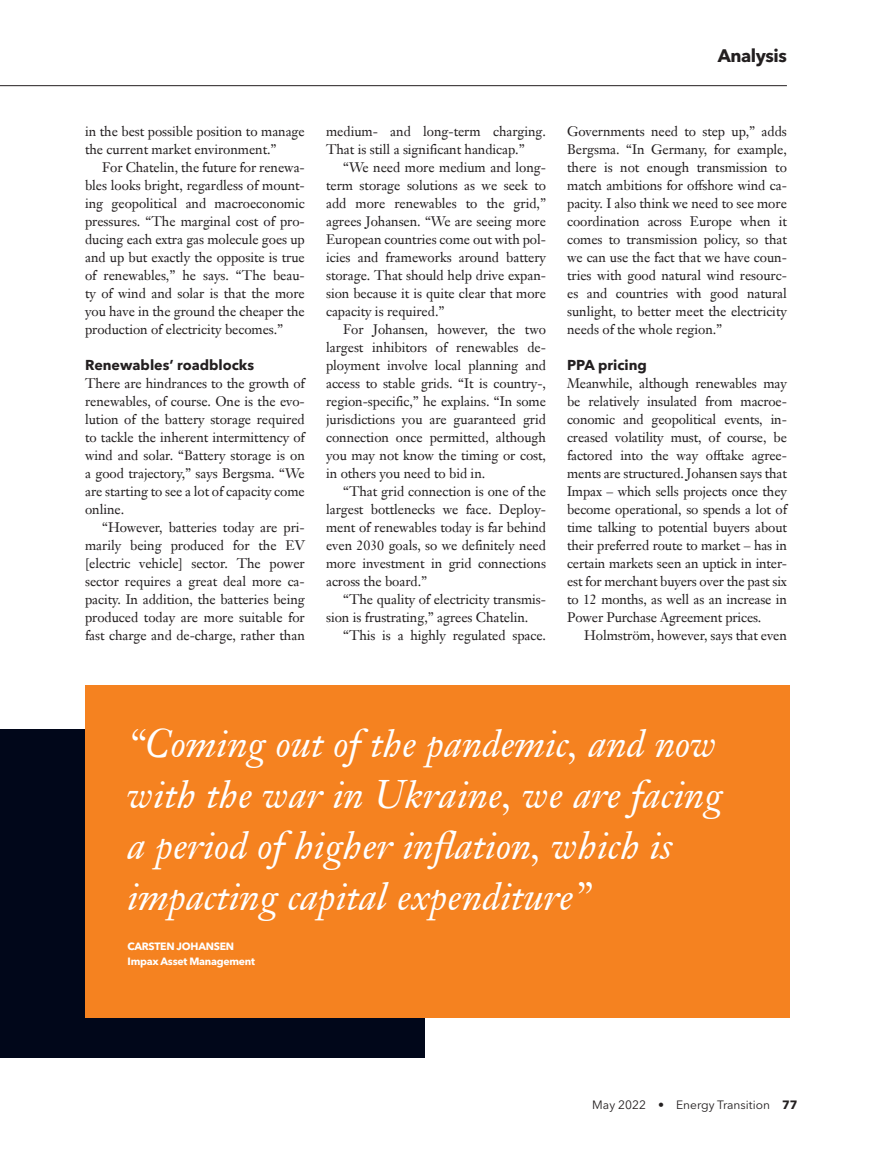
<style>
.page{position:relative;width:872px;height:1149px;background:#fff}
.page>*{position:absolute;margin:0;border:0;box-sizing:border-box;transform-origin:0 0}
.J2_Analysis_Quote_la{font:italic 39px/51px "Janson Text LT Pro";color:#fff}
.t1{font:700 18px "Avenir Next LT Pro";letter-spacing:-.025em;color:#231f20}
.I_Analysis_Crosshead{font:700 14.25px "Avenir Next LT Pro";color:#231f20}
.G__Analysis_Body_Ind{font:13.5px/18px "Janson Text LT Pro";letter-spacing:-.005em;color:#231f20;text-align:justify}
.F_Analysis_Body_NO_i{font:13.5px/18px "Janson Text LT Pro";letter-spacing:-.01em;color:#231f20;text-align:justify}
.t2{font:12px "Avenir Next LT Pro";color:#231f20}
.M_Analysis_quote_Com{font:700 10.5px "Avenir Next LT Pro";letter-spacing:-.025em;color:#fff}
.K_Analysis_quote_nam{font:700 10.5px "Avenir Next LT Pro";letter-spacing:-.025em;color:#fff}
.s1{font-weight:700}
</style>
<div class="page">
<hr style="left:0;top:85px;width:787px;height:1px;background:#231f20">
<div style="left:0;top:729px;width:424px;height:328px;background:#01071a"></div>
<div style="left:85px;top:684px;width:704px;height:333px;background:#f58220"></div>
<h2 class="t1" style="left:717px;top:45px;width:71px">Analysis</h2>
<p class="G__Analysis_Body_Ind" style="left:85px;top:122px;width:221px">in the best possible position to manage the current market environment.”</p>
<p class="G__Analysis_Body_Ind" style="left:85px;top:158px;width:221px;text-indent:17px">For Chatelin, the future for renewa&shy;bles looks bright, regardless of mount&shy;ing geopolitical and macroeconomic pressures. “The marginal cost of pro&shy;ducing each extra gas molecule goes up and up but exactly the opposite is true of renewables,” he says. “The beau&shy;ty of wind and solar is that the more you have in the ground the cheaper the production of electricity becomes.”</p>
<p class="I_Analysis_Crosshead" style="left:85px;top:356px;width:170px">Renewables’ roadblocks</p>
<p class="F_Analysis_Body_NO_i" style="left:85px;top:374px;width:221px">There are hindrances to the growth of renewables, of course. One is the evo&shy;lution of the battery storage required to tackle the inherent intermittency of wind and solar. “Battery storage is on a good trajectory,” says Bergsma. “We are starting to see a lot of capacity come online.</p>
<p class="G__Analysis_Body_Ind" style="left:85px;top:518px;width:221px;text-indent:17px">“However, batteries today are pri&shy;marily being produced for the EV [electric vehicle] sector. The power sector requires a great deal more ca&shy;pacity. In addition, the batteries being produced today are more suitable for fast charge and de-charge, rather than</p>
<p class="G__Analysis_Body_Ind" style="left:326px;top:122px;width:221px">medium- and long-term charging.<br>That is still a significant handicap.”</p>
<p class="G__Analysis_Body_Ind" style="left:326px;top:158px;width:221px;text-indent:17px">“We need more medium and long&shy;term storage solutions as we seek to add more renewables to the grid,” agrees Johansen. “We are seeing more European countries come out with pol&shy;icies and frameworks around battery storage. That should help drive expan&shy;sion because it is quite clear that more capacity is required.”</p>
<p class="G__Analysis_Body_Ind" style="left:326px;top:320px;width:221px;text-indent:17px">For Johansen, however, the two largest inhibitors of renewables de&shy;ployment involve local planning and access to stable grids. “It is country-, region-specific,” he explains. “In some jurisdictions you are guaranteed grid connection once permitted, although you may not know the timing or cost, in others you need to bid in.</p>
<p class="G__Analysis_Body_Ind" style="left:326px;top:482px;width:221px;text-indent:17px">“That grid connection is one of the largest bottlenecks we face. Deploy&shy;ment of renewables today is far behind even 2030 goals, so we definitely need more investment in grid connections across the board.”</p>
<p class="G__Analysis_Body_Ind" style="left:326px;top:590px;width:221px;text-indent:17px">“The quality of electricity transmis&shy;sion is frustrating,” agrees Chatelin.</p>
<p class="G__Analysis_Body_Ind" style="left:343px;top:626px;width:204px">“This is a highly regulated space.</p>
<p class="G__Analysis_Body_Ind" style="left:567px;top:122px;width:221px">Governments need to step up,” adds Bergsma. “In Germany, for example, there is not enough transmission to match ambitions for offshore wind ca&shy;pacity. I also think we need to see more coordination across Europe when it comes to transmission policy, so that we can use the fact that we have coun&shy;tries with good natural wind resourc&shy;es and countries with good natural sunlight, to better meet the electricity needs of the whole region.”</p>
<p class="I_Analysis_Crosshead" style="left:567px;top:356px;width:81px">PPA pricing</p>
<p class="F_Analysis_Body_NO_i" style="left:567px;top:374px;width:221px">Meanwhile, although renewables may be relatively insulated from macroe&shy;conomic and geopolitical events, in&shy;creased volatility must, of course, be factored into the way offtake agree&shy;ments are structured. Johansen says that Impax – which sells projects once they become operational, so spends a lot of time talking to potential buyers about their preferred route to market – has in certain markets seen an uptick in inter&shy;est for merchant buyers over the past six to 12 months, as well as an increase in Power Purchase Agreement prices.</p>
<p class="G__Analysis_Body_Ind" style="left:584px;top:626px;width:204px">Holmström, however, says that even</p>
<p class="J2_Analysis_Quote_la" style="left:128px;top:717px;width:596px">“Coming out of the pandemic, and now with the war in Ukraine, we are facing a period of higher inflation, which is impacting capital expenditure”</p>
<p class="K_Analysis_quote_nam" style="left:128px;top:940px;width:108px">CARSTEN JOHANSEN</p>
<p class="M_Analysis_quote_Com" style="left:128px;top:955px;width:129px">Impax Asset Management</p>
<p class="t2" style="left:592px;top:1097px;width:207px">May 2022 • Energy Transition <span class="s1">77</span></p>
</div>
